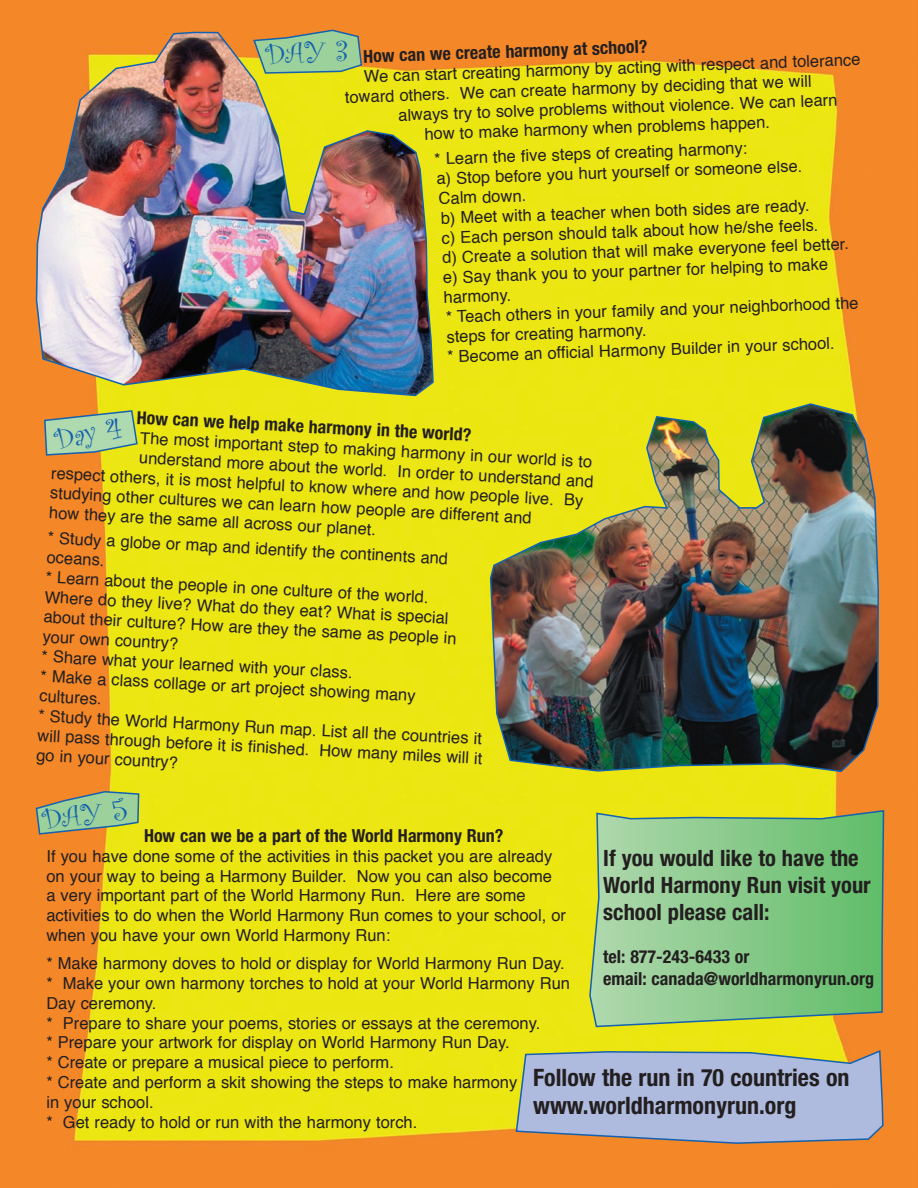
<style>
.page{position:relative;width:918px;height:1188px;background:#fff}
.page>*{position:absolute;margin:0;border:0;box-sizing:border-box;transform-origin:0 0}
.t1{font:30px "Curlz";color:#1361af}
.t2{font:700 condensed 24px/28.8px "Helvetica Neue LT Std";color:#231f20}
.t3{font:700 condensed 22.5px/27px "Helvetica Neue LT Std";color:#231f20}
.t4{font:700 condensed 18px/21.6px "Helvetica Neue LT Std";color:#231f20}
.t5{font:16.5px/19.8px "Helvetica";color:#231f20}
</style>
<div class="page">
<img style="left:0;top:0;width:918px;height:1188px">
<svg style="left:248px;top:19px;width:119px;height:12px"></svg>
<svg style="left:34px;top:392px;width:110px;height:81px;background:#cfba57"></svg>
<img style="left:35px;top:31px;width:400px;height:366px">
<svg style="left:35px;top:790px;width:105px;height:46px;background:#abba77"></svg>
<img style="left:489px;top:403px;width:391px;height:370px">
<svg style="left:588px;top:809px;width:297px;height:219px;background:#8fc880"></svg>
<svg style="left:515px;top:1049px;width:369px;height:96px;background:#b0b5c4"></svg>
<p class="t4" style="left:363px;top:45px;width:286px;rotate:-2deg">How can we create harmony at school?</p>
<h1 class="t1" style="left:265px;top:33px;width:84px;rotate:-2deg">DAY 3</h1>
<p class="t5" style="left:344px;top:68px;width:518px;text-indent:20px;rotate:-2deg">We can start creating harmony by acting with respect and tolerance toward others. We can create harmony by deciding that we will</p>
<p class="t5" style="left:423px;top:105px;width:415px;text-indent:-26px;rotate:-2deg">always try to solve problems without violence. We can learn how to make harmony when problems happen.</p>
<p class="t5" style="left:434px;top:150px;width:420px;rotate:-2deg">* Learn the five steps of creating harmony:<br>a) Stop before you hurt yourself or someone else.<br>Calm down.<br>b) Meet with a teacher when both sides are ready.<br>c) Each person should talk about how he/she feels.<br>d) Create a solution that will make everyone feel better. e) Say thank you to your partner for helping to make harmony.<br>* Teach others in your family and your neighborhood the steps for creating harmony.<br>* Become an official Harmony Builder in your school.</p>
<p class="t4" style="left:137px;top:406px;width:336px;rotate:3deg">How can we help make harmony in the world?</p>
<h1 class="t1" style="left:51px;top:418px;width:69px;rotate:-9deg">Day 4</h1>
<p class="t5" style="left:141px;top:429px;width:454px;rotate:3deg">The most important step to making harmony in our world is to</p>
<p class="t5" style="left:140px;top:449px;width:456px;rotate:3deg">understand more about the world. In order to understand and</p>
<p class="t5" style="left:52px;top:464px;width:534px;rotate:3deg">respect others, it is most helpful to know where and how people live. By</p>
<p class="t5" style="left:51px;top:484px;width:484px;rotate:3deg">studying other cultures we can learn how people are different and</p>
<p class="t5" style="left:50px;top:503px;width:329px;rotate:3deg">how they are the same all across our planet.</p>
<p class="t5" style="left:48px;top:529px;width:447px;rotate:3deg">* Study a globe or map and identify the continents and oceans.<br>* Learn about the people in one culture of the world.<br>Where do they live? What do they eat? What is special about their culture? How are they the same as people in your own country?<br>* Share what your learned with your class.<br>* Make a class collage or art project showing many<br>cultures.<br>* Study the World Harmony Run map. List all the countries it will pass through before it is finished. How many miles will it go in your country?</p>
<h1 class="t1" style="left:40px;top:799px;width:87px;rotate:-7deg">DAY 5</h1>
<p class="t4" style="left:144px;top:824px;width:361px">How can we be a part of the World Harmony Run?</p>
<p class="t5" style="left:46px;top:847px;width:521px">If you have done some of the activities in this packet you are already on your way to being a Harmony Builder. Now you can also become<br>a very important part of the World Harmony Run. Here are some activities to do when the World Harmony Run comes to your school, or when you have your own World Harmony Run:</p>
<p class="t5" style="left:46px;top:955px;width:525px">* Make harmony doves to hold or display for World Harmony Run Day. * Make your own harmony torches to hold at your World Harmony Run Day ceremony.<br>* Prepare to share your poems, stories or essays at the ceremony.<br>* Prepare your artwork for display on World Harmony Run Day.<br>* Create or prepare a musical piece to perform.<br>* Create and perform a skit showing the steps to make harmony<br>in your school.<br>* Get ready to hold or run with the harmony torch.</p>
<h3 class="t3" style="left:603px;top:844px;width:269px">If you would like to have the<br>World Harmony Run visit your school please call:</h3>
<p class="t4" style="left:603px;top:946px;width:272px">tel: 877-243-6433 or<br>email: canada@worldharmonyrun.org</p>
<h2 class="t2" style="left:533px;top:1062px;width:318px">Follow the run in 70 countries on www.worldharmonyrun.org</h2>
</div>
